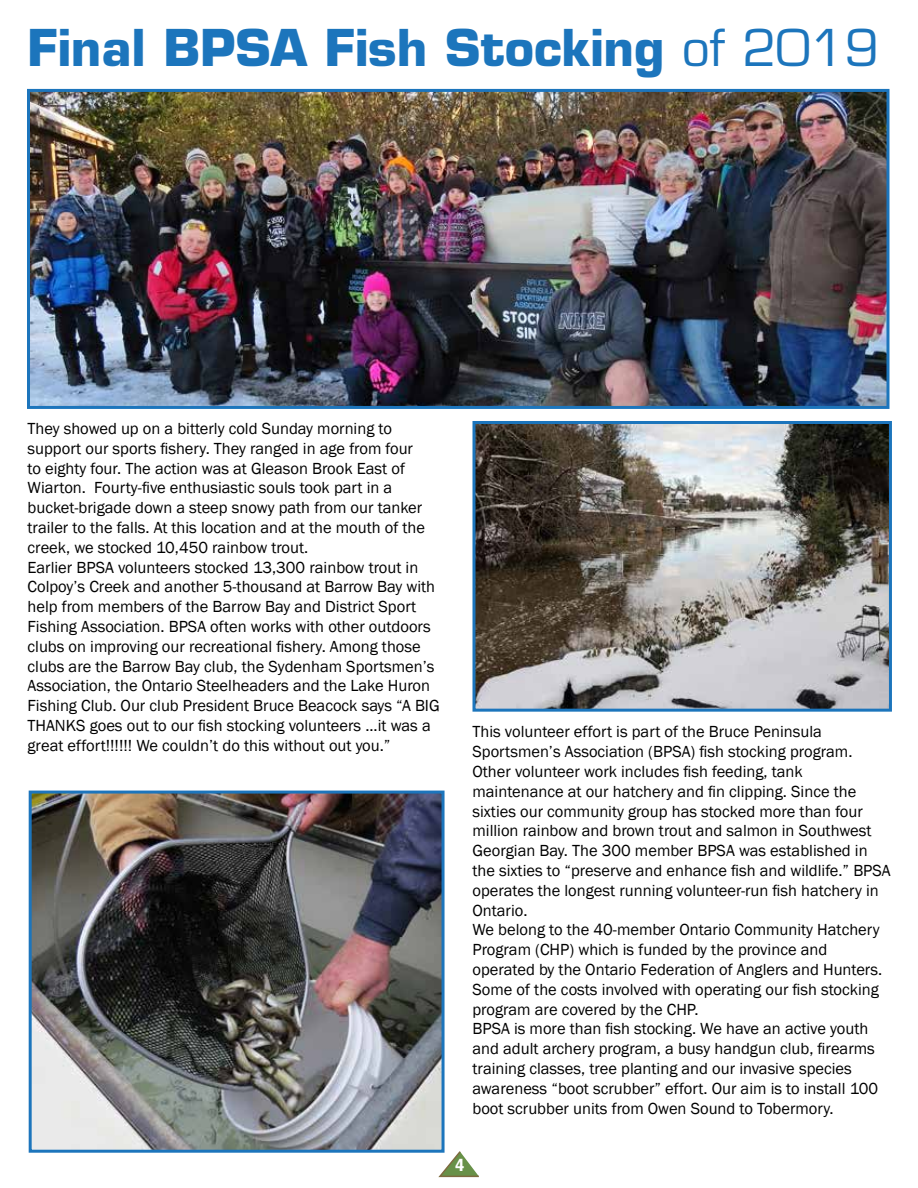
<style>
.page{position:relative;width:918px;height:1188px;background:#fff}
.page>*{position:absolute;margin:0;border:0;box-sizing:border-box;transform-origin:0 0}
.t1{font:700 49.5px "Eurostile";color:#1c75bc}
.t2{font:600 condensed 18px "Franklin Gothic";color:#fff}
.t3{font:16.5px/19.8px "Franklin Gothic";color:#000}
.s1{font-weight:400}
</style>
<div class="page">
<svg style="left:438px;top:1151px;width:41px;height:27px"></svg>
<img style="left:33px;top:795px;width:408px;height:354px">
<div style="left:29px;top:791px;width:416px;height:362px;border:3px solid #1c75bc"></div>
<img style="left:476px;top:425px;width:412px;height:283px">
<div style="left:472px;top:421px;width:420px;height:291px;border:3px solid #1c75bc"></div>
<img style="left:31px;top:93px;width:855px;height:312px">
<div style="left:27px;top:89px;width:863px;height:320px;border:3px solid #1c75bc"></div>
<h1 class="t1" style="left:28px;top:18px;width:853px">Final BPSA Fish Stocking <span class="s1">of 2019</span></h1>
<p class="t3" style="left:28px;top:419px;width:414px">They showed up on a bitterly cold Sunday morning to support our sports fishery. They ranged in age from four<br>to eighty four. The action was at Gleason Brook East of Wiarton. Fourty-five enthusiastic souls took part in a bucket-brigade down a steep snowy path from our tanker trailer to the falls. At this location and at the mouth of the creek, we stocked 10,450 rainbow trout.<br>Earlier BPSA volunteers stocked 13,300 rainbow trout in Colpoy’s Creek and another 5-thousand at Barrow Bay with help from members of the Barrow Bay and District Sport Fishing Association. BPSA often works with other outdoors clubs on improving our recreational fishery. Among those clubs are the Barrow Bay club, the Sydenham Sportsmen’s Association, the Ontario Steelheaders and the Lake Huron Fishing Club. Our club President Bruce Beacock says “A BIG THANKS goes out to our fish stocking volunteers ...it was a great effort!!!!!! We couldn’t do this without out you.”</p>
<p class="t3" style="left:472px;top:722px;width:420px">This volunteer effort is part of the Bruce Peninsula Sportsmen’s Association (BPSA) fish stocking program.<br>Other volunteer work includes fish feeding, tank maintenance at our hatchery and fin clipping. Since the sixties our community group has stocked more than four million rainbow and brown trout and salmon in Southwest Georgian Bay. The 300 member BPSA was established in the sixties to “preserve and enhance fish and wildlife.” BPSA operates the longest running volunteer-run fish hatchery in Ontario.<br>We belong to the 40-member Ontario Community Hatchery Program (CHP) which is funded by the province and operated by the Ontario Federation of Anglers and Hunters.<br>Some of the costs involved with operating our fish stocking program are covered by the CHP.<br>BPSA is more than fish stocking. We have an active youth and adult archery program, a busy handgun club, firearms training classes, tree planting and our invasive species awareness “boot scrubber” effort. Our aim is to install 100 boot scrubber units from Owen Sound to Tobermory.</p>
<p class="t2" style="left:455px;top:1155px;width:11px">4</p>
</div>
